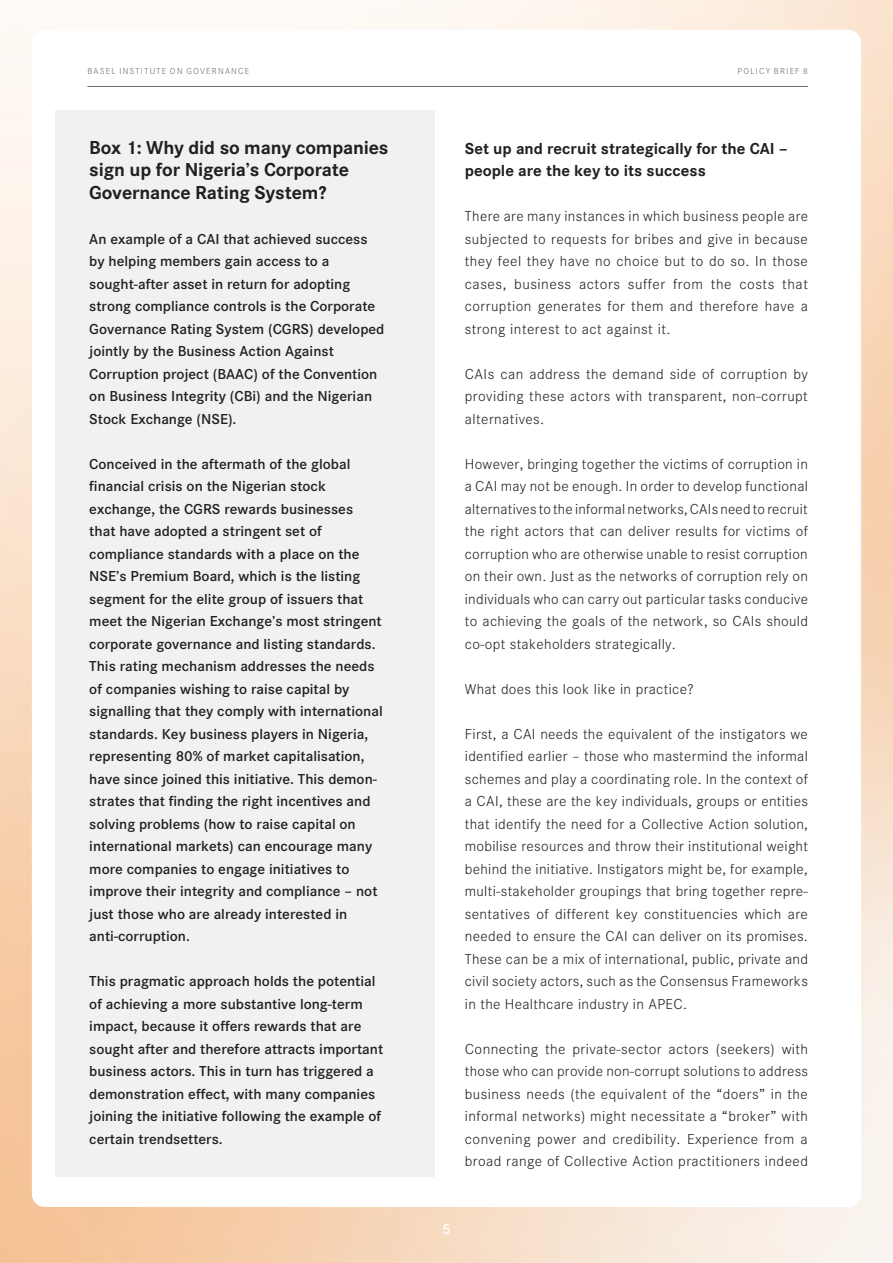
<style>
.page{position:relative;width:893px;height:1263px;background:#fff}
.page>*{position:absolute;margin:0;border:0;box-sizing:border-box;transform-origin:0 0}
.t1{font:700 19.5px/22.5px "Corporate S";letter-spacing:-.01em;color:#231f20}
.t2{font:700 16.5px/22.5px "Corporate S";color:#231f20}
.t3{font:300 15px/22.5px "Corporate S";letter-spacing:.03em;color:#231f20;text-align:justify}
.t4{font:600 15px/22.5px "Corporate S";color:#231f20}
.t5{font:300 15px/22.5px "Corporate S";letter-spacing:.03em;color:#231f20;text-align:justify;scale:1.04 1}
.t6{font:600 15px "Corporate S";color:#fff}
.t7{font:300 9px "Corporate S";letter-spacing:.14em;color:#6c6d70}
</style>
<div class="page">
<hr style="left:87px;top:86px;width:721px;height:1px;background:#6c6d70">
<div style="left:55px;top:111px;width:380px;height:1066px;background:#f0f1f2"></div>
<p class="t7" style="left:87px;top:66px;width:163px">BASEL INSTITUTE ON GOVERNANCE</p>
<p class="t7" style="left:737px;top:66px;width:72px">POLICY BRIEF 8</p>
<h1 class="t1" style="left:89px;top:136px;width:301px">Box 1: Why did so many companies sign up for Nigeria’s Corporate<br>Governance Rating System?</h1>
<p class="t4" style="left:89px;top:228px;width:297px">An example of a CAI that achieved success by helping members gain access to a sought-after asset in return for adopting strong compliance controls is the Corporate Governance Rating System (CGRS) developed jointly by the Business Action Against Corruption project (BAAC) of the Convention on Business Integrity (CBi) and the Nigerian Stock Exchange (NSE).</p>
<p class="t4" style="left:89px;top:453px;width:295px">Conceived in the aftermath of the global financial crisis on the Nigerian stock exchange, the CGRS rewards businesses that have adopted a stringent set of compliance standards with a place on the NSE’s Premium Board, which is the listing segment for the elite group of issuers that meet the Nigerian Exchange’s most stringent corporate governance and listing standards.<br>This rating mechanism addresses the needs of companies wishing to raise capital by signalling that they comply with international standards. Key business players in Nigeria, representing 80% of market capitalisation, have since joined this initiative. This demon&shy;strates that finding the right incentives and solving problems (how to raise capital on international markets) can encourage many more companies to engage initiatives to improve their integrity and compliance – not just those who are already interested in anti-corruption.</p>
<p class="t4" style="left:89px;top:970px;width:295px">This pragmatic approach holds the potential of achieving a more substantive long-term impact, because it offers rewards that are sought after and therefore attracts important business actors. This in turn has triggered a demonstration effect, with many companies joining the initiative following the example of certain trendsetters.</p>
<p class="t2" style="left:465px;top:137px;width:324px">Set up and recruit strategically for the CAI – people are the key to its success</p>
<p class="t3" style="left:465px;top:205px;width:345px">There are many instances in which business people are subjected to requests for bribes and give in because they feel they have no choice but to do so. In those cases, business actors suffer from the costs that corruption generates for them and therefore have a strong interest to act against it.</p>
<p class="t3" style="left:465px;top:363px;width:345px">CAIs can address the demand side of corruption by providing these actors with transparent, non-corrupt alternatives.</p>
<p class="t3" style="left:465px;top:453px;width:345px">However, bringing together the victims of corruption in a CAI may not be enough. In order to develop functional alternatives to the informal networks, CAIs need to recruit the right actors that can deliver results for victims of corruption who are otherwise unable to resist corruption on their own. Just as the networks of corruption rely on individuals who can carry out particular tasks conducive to achieving the goals of the network, so CAIs should co-opt stakeholders strategically.</p>
<p class="t3" style="left:465px;top:678px;width:230px">What does this look like in practice?</p>
<p class="t3" style="left:465px;top:723px;width:345px">First, a CAI needs the equivalent of the instigators we identified earlier – those who mastermind the informal schemes and play a coordinating role. In the context of a CAI, these are the key individuals, groups or entities that identify the need for a Collective Action solution, mobilise resources and throw their institutional weight behind the initiative. Instigators might be, for example, multi-stakeholder groupings that bring together repre&shy;sentatives of different key constituencies which are needed to ensure the CAI can deliver on its promises.<br>These can be a mix of international, public, private and civil society actors, such as the Consensus Frameworks in the Healthcare industry in APEC.</p>
<p class="t5" style="left:465px;top:1038px;width:332px">Connecting the private-sector actors (seekers) with those who can provide non-corrupt solutions to address business needs (the equivalent of the “doers” in the informal networks) might necessitate a “broker” with convening power and credibility. Experience from a broad range of Collective Action practitioners indeed</p>
<p class="t6" style="left:442px;top:1220px;width:10px">5</p>
</div>
